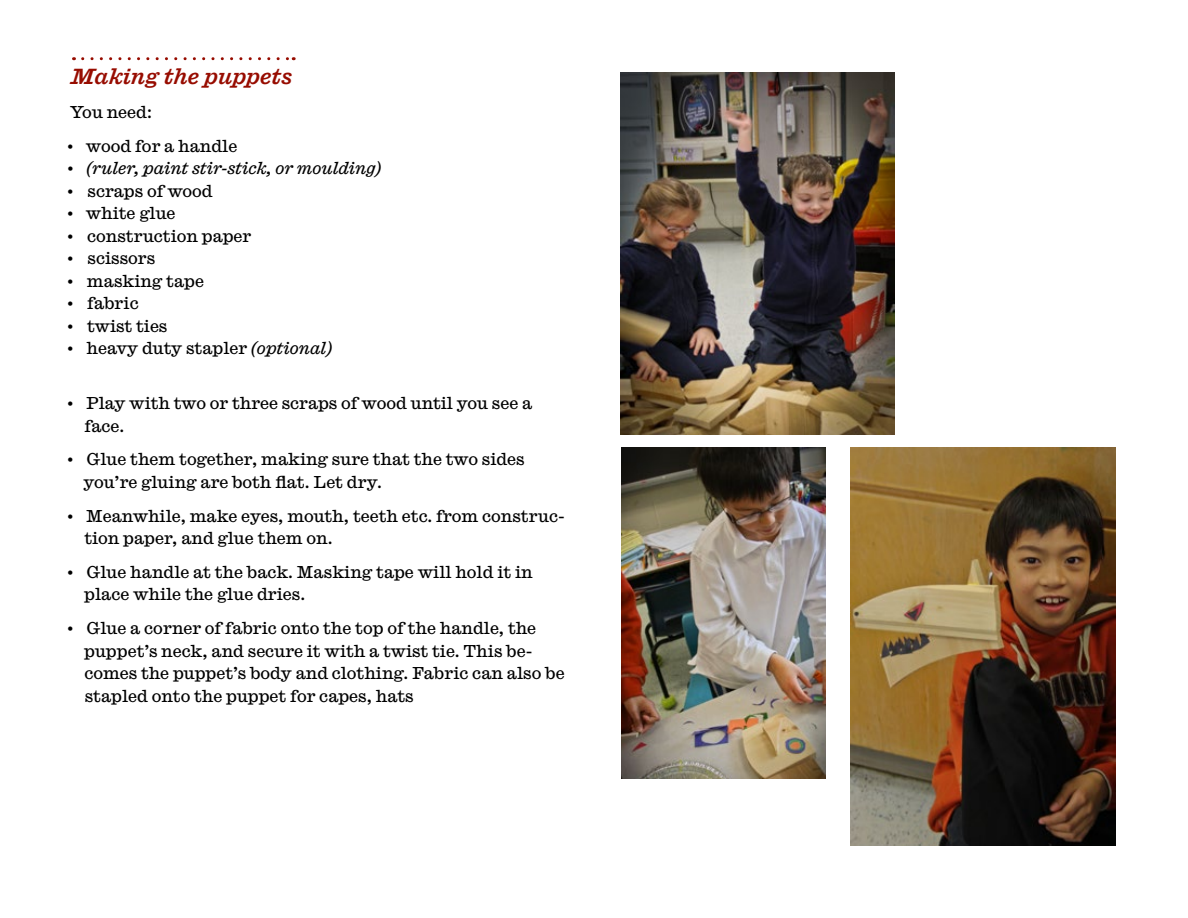
<style>
.page{position:relative;width:1188px;height:918px;background:#fff}
.page>*{position:absolute;margin:0;border:0;box-sizing:border-box;transform-origin:0 0}
.t1{font:italic 500 21px "Antique No 6";letter-spacing:-.01em;color:#970c00}
.t2{font:16.5px/22.5px "Caslon Ionic";color:#000}
.t3{font:italic 16.5px "Caslon Ionic";color:#000}
.s1{font-style:italic}
</style>
<div class="page">
<svg style="left:83px;top:57px;width:211px;height:3px"></svg>
<img style="left:620px;top:72px;width:274px;height:362px">
<img style="left:621px;top:447px;width:204px;height:332px">
<img style="left:850px;top:447px;width:266px;height:399px">
<p class="t1" style="left:71px;top:61px;width:223px">Making the puppets</p>
<p class="t2" style="left:70px;top:100px;width:83px">You need:</p>
<p class="t2" style="left:67px;top:133px;width:172px">• wood for a handle</p>
<p class="t3" style="left:67px;top:155px;width:316px">• (ruler, paint stir-stick, or moulding)</p>
<p class="t2" style="left:67px;top:178px;width:147px">• scraps of wood</p>
<p class="t2" style="left:67px;top:201px;width:110px">• white glue</p>
<p class="t2" style="left:67px;top:223px;width:185px">• construction paper</p>
<p class="t2" style="left:67px;top:246px;width:90px">• scissors</p>
<p class="t2" style="left:67px;top:268px;width:138px">• masking tape</p>
<p class="t2" style="left:67px;top:291px;width:73px">• fabric</p>
<p class="t2" style="left:67px;top:313px;width:102px">• twist ties</p>
<p class="t2" style="left:67px;top:336px;width:267px">• heavy duty stapler <span class="s1">(optional)</span></p>
<p class="t2" style="left:84px;top:391px;width:449px;text-indent:-17px">• Play with two or three scraps of wood until you see a face.</p>
<p class="t2" style="left:83px;top:447px;width:443px;text-indent:-16px">• Glue them together, making sure that the two sides you’re gluing are both flat. Let dry.</p>
<p class="t2" style="left:84px;top:503px;width:482px;text-indent:-17px">• Meanwhile, make eyes, mouth, teeth etc. from construc&shy;tion paper, and glue them on.</p>
<p class="t2" style="left:84px;top:559px;width:450px;text-indent:-17px">• Glue handle at the back. Masking tape will hold it in place while the glue dries.</p>
<p class="t2" style="left:84px;top:616px;width:482px;text-indent:-17px">• Glue a corner of fabric onto the top of the handle, the puppet’s neck, and secure it with a twist tie. This be&shy;comes the puppet’s body and clothing. Fabric can also be stapled onto the puppet for capes, hats</p>
</div>
